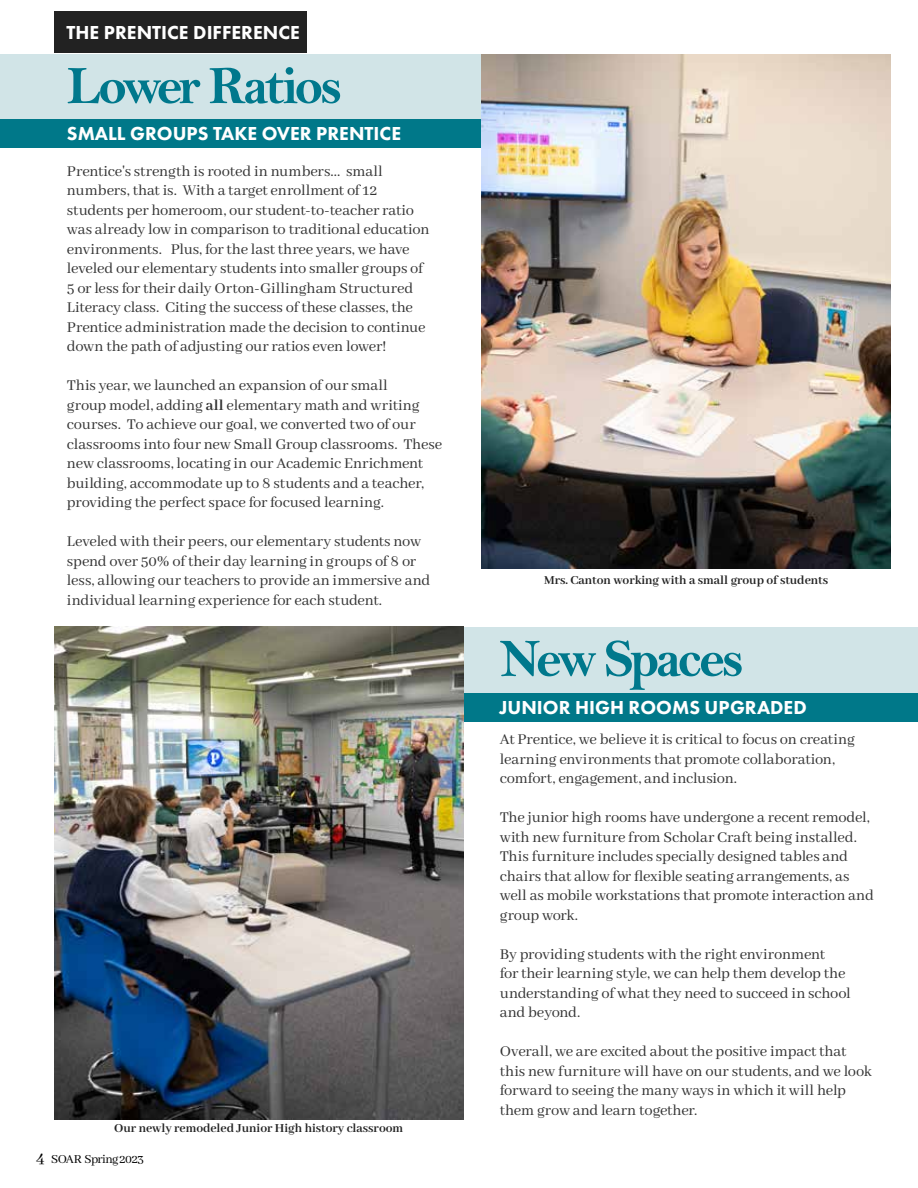
<style>
.page{position:relative;width:918px;height:1188px;background:#fff}
.page>*{position:absolute;margin:0;border:0;box-sizing:border-box;transform-origin:0 0}
.t1{font:54px "Bell MT Bold";letter-spacing:-.07em;color:#00788c}
.t2{font:800 19.5px "Futura PT";color:#fff}
.t3{font:16.5px/19.5px "Abhaya Libre";letter-spacing:-.005em;color:#333}
.t4{font:700 13.5px "Abhaya Libre";letter-spacing:-.005em;color:#222}
.t5{font:13.5px "Abhaya Libre";letter-spacing:-.04em;color:#000101}
.s1{font-weight:700}
.s2{font-size:18px;color:#000}
</style>
<div class="page">
<div style="left:0;top:54px;width:891px;height:85px;background:#d1e4e7"></div>
<div style="left:445px;top:627px;width:473px;height:85px;background:#d1e4e7"></div>
<div style="left:445px;top:693px;width:473px;height:28px;background:#007889"></div>
<div style="left:54px;top:11px;width:253px;height:42px;background:#222"></div>
<img style="left:54px;top:627px;width:410px;height:492px">
<div style="left:0;top:119px;width:891px;height:28px;background:#007889"></div>
<img style="left:482px;top:54px;width:409px;height:515px">
<p class="t2" style="left:67px;top:20px;width:235px">THE PRENTICE DIFFERENCE</p>
<h1 class="t1" style="left:67px;top:54px;width:277px">Lower Ratios</h1>
<p class="t2" style="left:67px;top:121px;width:336px">SMALL GROUPS TAKE OVER PRENTICE</p>
<p class="t3" style="left:67px;top:162px;width:364px">Prentice's strength is rooted in numbers... small numbers, that is. With a target enrollment of 12 students per homeroom, our student-to-teacher ratio was already low in comparison to traditional education environments. Plus, for the last three years, we have leveled our elementary students into smaller groups of 5 or less for their daily Orton-Gillingham Structured Literacy class. Citing the success of these classes, the Prentice administration made the decision to continue down the path of adjusting our ratios even lower!</p>
<p class="t3" style="left:67px;top:376px;width:377px">This year, we launched an expansion of our small<br>group model, adding <span class="s1">all</span> elementary math and writing courses. To achieve our goal, we converted two of our classrooms into four new Small Group classrooms. These new classrooms, locating in our Academic Enrichment building, accommodate up to 8 students and a teacher, providing the perfect space for focused learning.</p>
<p class="t3" style="left:67px;top:532px;width:365px">Leveled with their peers, our elementary students now spend over 50% of their day learning in groups of 8 or less, allowing our teachers to provide an immersive and individual learning experience for each student.</p>
<p class="t4" style="left:114px;top:1121px;width:291px">Our newly remodeled Junior High history classroom</p>
<p class="t5" style="left:36px;top:1151px;width:110px"><span class="s2">4</span> SOAR Spring 2023</p>
<p class="t4" style="left:544px;top:572px;width:285px">Mrs. Canton working with a small group of students</p>
<h1 class="t1" style="left:500px;top:627px;width:246px">New Spaces</h1>
<p class="t2" style="left:500px;top:696px;width:309px">JUNIOR HIGH ROOMS UPGRADED</p>
<p class="t3" style="left:500px;top:731px;width:357px">At Prentice, we believe it is critical to focus on creating learning environments that promote collaboration, comfort, engagement, and inclusion.</p>
<p class="t3" style="left:500px;top:809px;width:376px">The junior high rooms have undergone a recent remodel, with new furniture from Scholar Craft being installed.<br>This furniture includes specially designed tables and chairs that allow for flexible seating arrangements, as well as mobile workstations that promote interaction and group work.</p>
<p class="t3" style="left:500px;top:945px;width:353px">By providing students with the right environment<br>for their learning style, we can help them develop the understanding of what they need to succeed in school and beyond.</p>
<p class="t3" style="left:500px;top:1043px;width:374px">Overall, we are excited about the positive impact that this new furniture will have on our students, and we look forward to seeing the many ways in which it will help them grow and learn together.</p>
</div>
